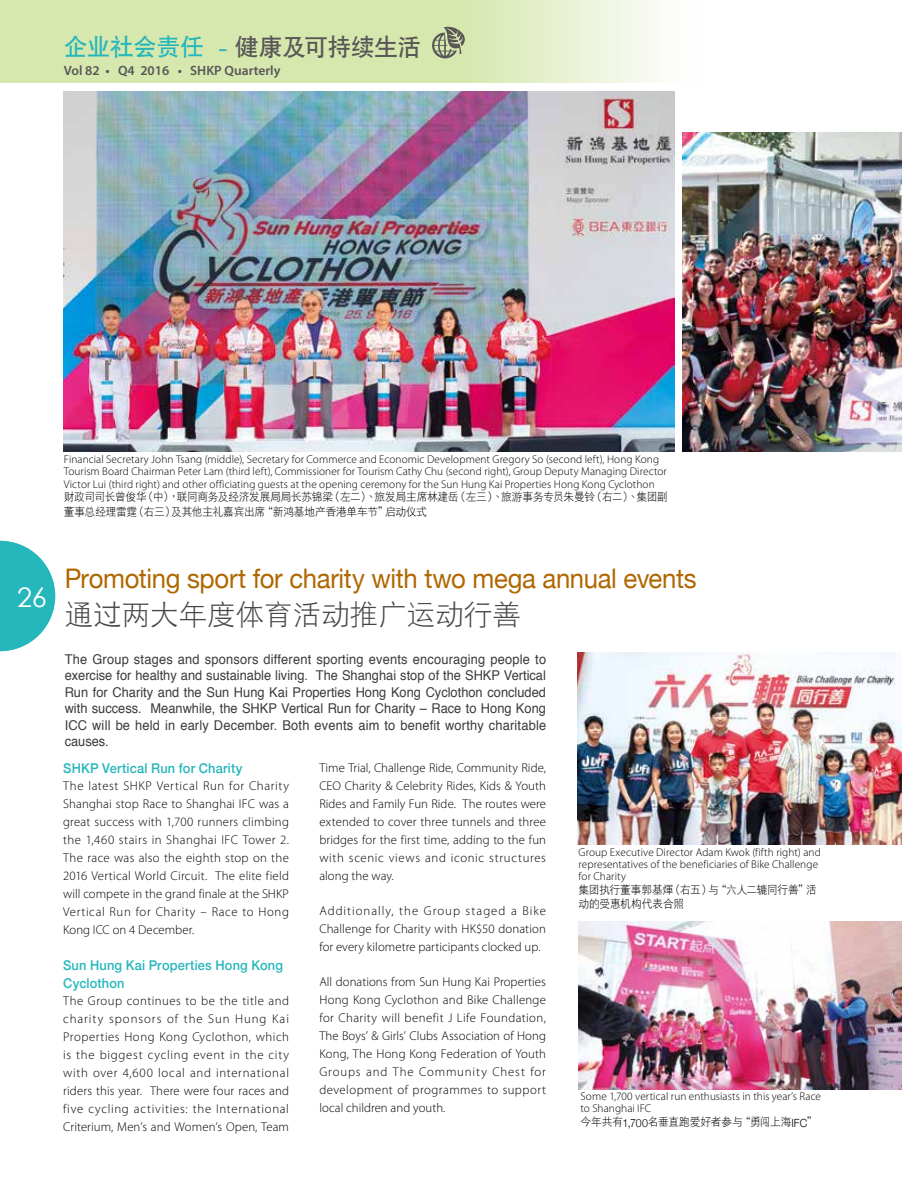
<style>
.page{position:relative;width:902px;height:1191px;background:#fff}
.page>*{position:absolute;margin:0;border:0;box-sizing:border-box;transform-origin:0 0}
.t1{font:28.5px "DFP Hei W3 GB5";color:#494645}
.t2{font:27px "Helvetica Neue";letter-spacing:-.015em;color:#af6700;scale:.95 1}
.t3{font:27px "Century Gothic";color:#fff}
.t4{font:24px "DFP Hei W7 GB5";letter-spacing:-.03em;color:#595757}
.t5{font:13.5px/16.5px "Helvetica";letter-spacing:.015em;color:#3e3a39;text-align:justify;scale:.95 1}
.t6{font:500 13.5px/18px "Helvetica Neue";letter-spacing:.015em;color:#26b7bc;scale:.95 1}
.t7{font:600 13.5px "Myriad Pro";color:#595757}
.t8{font:300 12.75px/18px "Myriad Pro";letter-spacing:.015em;color:#000;text-align:justify}
.t9{font:300 11.25px/12px "Myriad Pro";letter-spacing:.005em;color:#000}
.t10{font:11.25px/14.2px "DFP Hei W3 GB5";letter-spacing:-.02em;color:#000;scale:.95 1}
.s1{color:#26b7bc}
.s2{font-family:"Helvetica Neue";font-size:24.9px;color:#26b7bc}
.s3{font-family:"Helvetica Neue";font-weight:300}
</style>
<div class="page">
<img style="left:64px;top:91px;width:610px;height:361px">
<img style="left:682px;top:133px;width:219px;height:319px">
<img style="left:578px;top:921px;width:323px;height:168px">
<img style="left:577px;top:653px;width:324px;height:191px">
<svg style="left:0;top:0;width:660px;height:83px;background:#dceab9"></svg>
<svg style="left:0;top:541px;width:55px;height:110px"></svg>
<svg style="left:432px;top:24px;width:35px;height:34px"></svg>
<h3 class="t4" style="left:64px;top:34px;width:359px"><span class="s1">企業社會責任</span> <span class="s2">-</span> 健康及可持續生活</h3>
<p class="t7" style="left:64px;top:61px;width:218px">Vol 82 • Q4 2016 • SHKP Quarterly</p>
<p class="t9" style="left:64px;top:453px;width:604px">Financial Secretary John Tsang (middle), Secretary for Commerce and Economic Development Gregory So (second left), Hong Kong<br>Tourism Board Chairman Peter Lam (third left), Commissioner for Tourism Cathy Chu (second right), Group Deputy Managing Director<br>Victor Lui (third right) and other officiating guests at the opening ceremony for the Sun Hung Kai Properties Hong Kong Cyclothon</p>
<p class="t10" style="left:64px;top:490px;width:637px">財政司司長曾俊華（中），聯同商務及經濟發展局局長蘇錦梁（左二）、旅發局主席林建岳（左三）、旅游事務專員朱曼鈴（右二）、集團副董事總經理雷霆（右三）及其他主禮嘉賓出席“新鴻基地產香港單車節”啓動儀式</p>
<h2 class="t3" style="left:17px;top:581px;width:31px">26</h2>
<h2 class="t2" style="left:65px;top:559px;width:666px">Promoting sport for charity with two mega annual events</h2>
<h1 class="t1" style="left:65px;top:600px;width:458px">通過兩大年度體育活動推廣運動行善</h1>
<p class="t5" style="left:65px;top:651px;width:508px">The Group stages and sponsors different sporting events encouraging people to exercise for healthy and sustainable living. The Shanghai stop of the SHKP Vertical Run for Charity and the Sun Hung Kai Properties Hong Kong Cyclothon concluded with success. Meanwhile, the SHKP Vertical Run for Charity – Race to Hong Kong ICC will be held in early December. Both events aim to benefit worthy charitable causes.</p>
<p class="t6" style="left:63px;top:757px;width:190px">SHKP Vertical Run for Charity</p>
<p class="t8" style="left:63px;top:776px;width:227px">The latest SHKP Vertical Run for Charity Shanghai stop Race to Shanghai IFC was a great success with 1,700 runners climbing the 1,460 stairs in Shanghai IFC Tower 2.<br>The race was also the eighth stop on the 2016 Vertical World Circuit. The elite field will compete in the grand finale at the SHKP Vertical Run for Charity – Race to Hong Kong ICC on 4 December.</p>
<p class="t6" style="left:63px;top:955px;width:233px">Sun Hung Kai Properties Hong Kong<br>Cyclothon</p>
<p class="t8" style="left:63px;top:991px;width:227px">The Group continues to be the title and charity sponsors of the Sun Hung Kai Properties Hong Kong Cyclothon, which is the biggest cycling event in the city with over 4,600 local and international riders this year. There were four races and five cycling activities: the International Criterium, Men’s and Women’s Open, Team</p>
<p class="t8" style="left:319px;top:758px;width:228px">Time Trial, Challenge Ride, Community Ride, CEO Charity &amp; Celebrity Rides, Kids &amp; Youth Rides and Family Fun Ride. The routes were extended to cover three tunnels and three bridges for the first time, adding to the fun with scenic views and iconic structures along the way.</p>
<p class="t8" style="left:319px;top:901px;width:228px">Additionally, the Group staged a Bike Challenge for Charity with HK$50 donation for every kilometre participants clocked up.</p>
<p class="t8" style="left:319px;top:972px;width:228px">All donations from Sun Hung Kai Properties Hong Kong Cyclothon and Bike Challenge for Charity will benefit J Life Foundation, The Boys’ &amp; Girls’ Clubs Association of Hong Kong, The Hong Kong Federation of Youth Groups and The Community Chest for development of programmes to support local children and youth.</p>
<p class="t9" style="left:578px;top:846px;width:244px">Group Executive Director Adam Kwok (fifth right) and representatives of the beneficiaries of Bike Challenge for Charity</p>
<p class="t10" style="left:578px;top:882px;width:252px">集團執行董事郭基煇（右五）與“六人二轆同行善”活動的受惠機構代表合照</p>
<p class="t9" style="left:580px;top:1090px;width:242px">Some 1,700 vertical run enthusiasts in this year’s Race to Shanghai IFC</p>
<p class="t10" style="left:580px;top:1114px;width:251px">今年共有<span class="s3">1,700</span>名垂直跑愛好者參與“勇闖上海<span class="s3">IFC</span>”</p>
</div>
